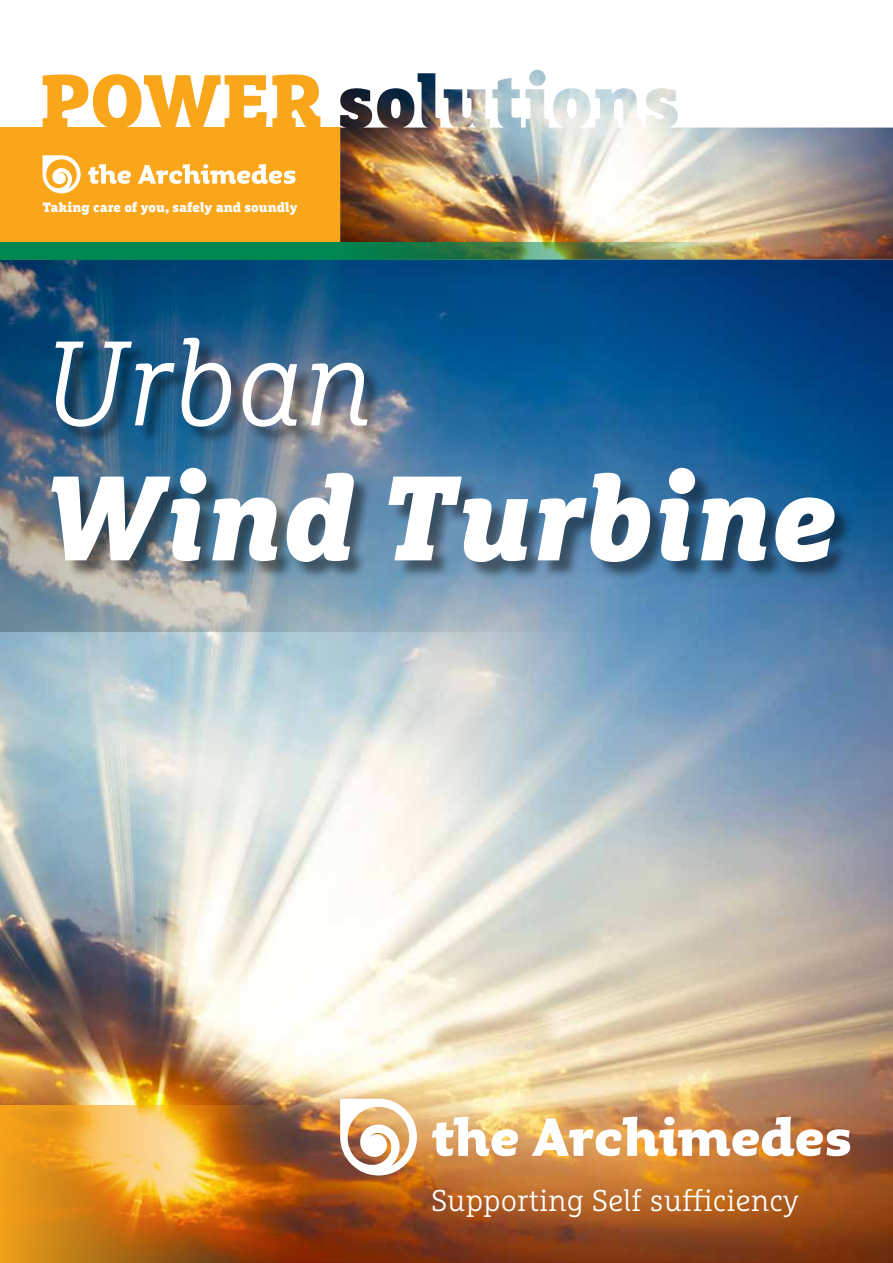
<style>
.page{position:relative;width:893px;height:1263px;background:#fff}
.page>*{position:absolute;margin:0;border:0;box-sizing:border-box;transform-origin:0 0}
.t1{font:italic 900 120px "Marselis Slab OT";color:#fff}
.t2{font:italic 300 120px "Marselis Slab OT";color:#fff}
.t3{font:900 75px "Marselis Slab OT";color:#faa61a}
.t4{font:300 30px "Marselis Slab OT";color:#fff}
.t5{font:900 13.5px "Marselis Slab OT";color:#fff}
</style>
<div class="page">
<img style="left:0;top:259px;width:893px;height:1004px">
<svg style="left:0;top:259px;width:595px;height:372px;background:#437192"></svg>
<div style="left:54px;top:340px;width:799px;height:241px;background:#000;opacity:.45"></div>
<img style="left:0;top:1106px;width:298px;height:157px">
<div style="left:0;top:128px;width:340px;height:114px;background:#faa61a"></div>
<img style="left:340px;top:70px;width:553px;height:189px">
<div style="left:0;top:242px;width:340px;height:17px;background:#008651"></div>
<img style="left:340px;top:242px;width:425px;height:17px">
<img style="left:340px;top:1099px;width:77px;height:76px">
<svg style="left:432px;top:1117px;width:86px;height:39px"></svg>
<img style="left:532px;top:1117px;width:318px;height:39px">
<svg style="left:43px;top:155px;width:38px;height:38px"></svg>
<svg style="left:88px;top:164px;width:43px;height:20px"></svg>
<svg style="left:138px;top:164px;width:158px;height:20px"></svg>
<h2 class="t3" style="left:40px;top:53px;width:284px">POWER</h2>
<p class="t5" style="left:43px;top:199px;width:257px">Taking care of you, safely and soundly</p>
<h1 class="t2" style="left:43px;top:312px;width:332px">Urban</h1>
<h1 class="t1" style="left:43px;top:441px;width:795px">Wind Turbine</h1>
<h3 class="t4" style="left:431px;top:1182px;width:369px">Supporting Self sufficiency</h3>
</div>
